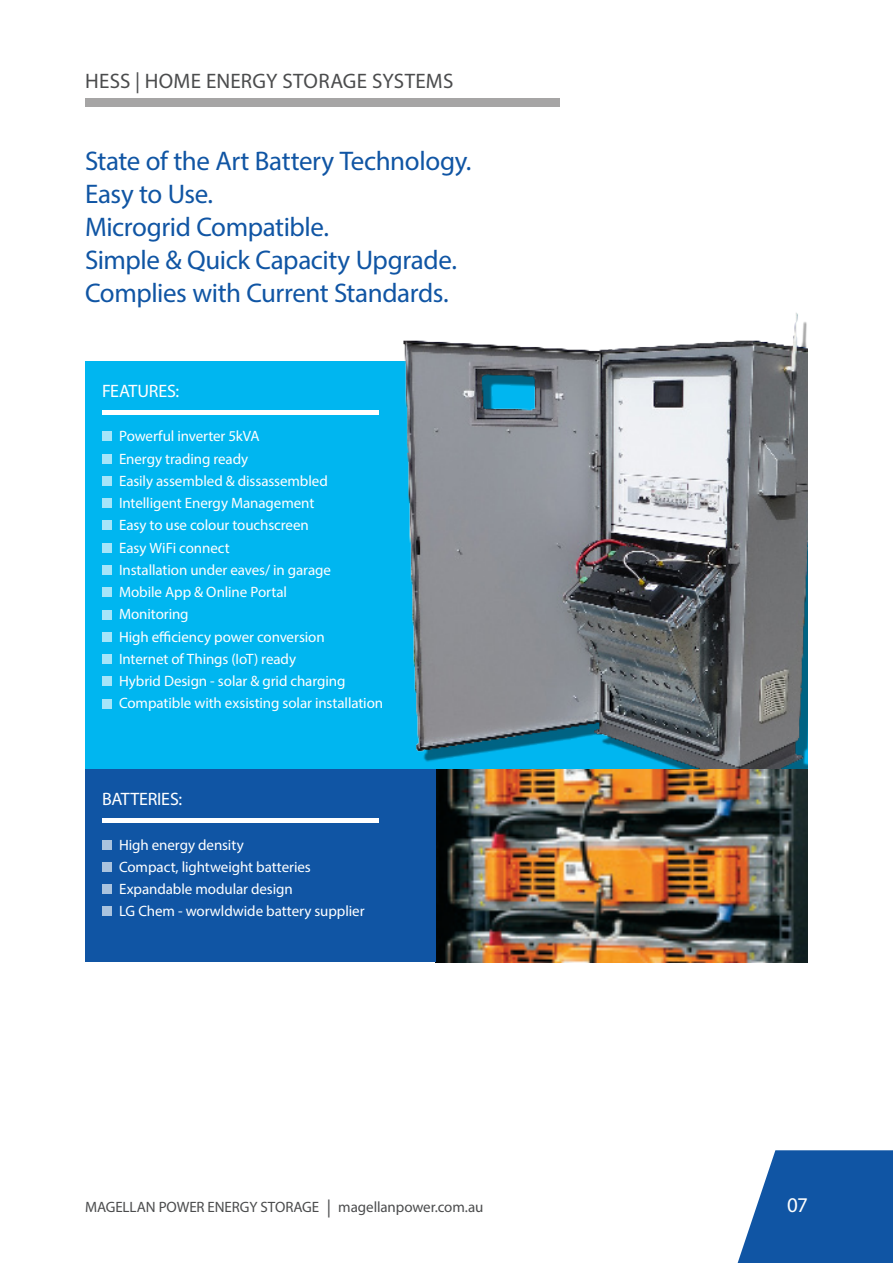
<style>
.page{position:relative;width:893px;height:1263px;background:#fff}
.page>*{position:absolute;margin:0;border:0;box-sizing:border-box;transform-origin:0 0}
.t1{font:27px/33px "Myriad Pro";letter-spacing:-.015em;color:#1055a4}
.t2{font:21px "Myriad Pro";letter-spacing:.01em;color:#4b4c4d}
.t3{font:21px "Myriad Pro";color:#fff}
.t4{font:18px "Myriad Pro";letter-spacing:-.01em;color:#fff}
.t5{font:15px "Myriad Pro";letter-spacing:-.005em;color:#fff}
.t6{font:15px "Myriad Pro";letter-spacing:-.01em;color:#4b4c4d}
.s1{font-size:18px}
</style>
<div class="page">
<svg style="left:737px;top:1150px;width:156px;height:113px;background:#306cb0"></svg>
<div style="left:85px;top:98px;width:475px;height:8px;background:#a6a5a5"></div>
<div style="left:85px;top:361px;width:723px;height:409px;background:#00b6f0"></div>
<div style="left:102px;top:410px;width:276px;height:5px;background:#fff"></div>
<div style="left:102px;top:432px;width:10px;height:9px;background:#a5e5f9"></div>
<div style="left:102px;top:454px;width:10px;height:9px;background:#a5e5f9"></div>
<div style="left:102px;top:476px;width:10px;height:10px;background:#a5e5f9"></div>
<div style="left:102px;top:498px;width:10px;height:10px;background:#a5e5f9"></div>
<div style="left:102px;top:521px;width:10px;height:9px;background:#a5e5f9"></div>
<div style="left:102px;top:543px;width:10px;height:9px;background:#a5e5f9"></div>
<div style="left:102px;top:565px;width:10px;height:10px;background:#a5e5f9"></div>
<div style="left:102px;top:587px;width:10px;height:10px;background:#a5e5f9"></div>
<div style="left:102px;top:610px;width:10px;height:9px;background:#a5e5f9"></div>
<div style="left:102px;top:632px;width:10px;height:9px;background:#a5e5f9"></div>
<div style="left:102px;top:654px;width:10px;height:10px;background:#a5e5f9"></div>
<div style="left:102px;top:676px;width:10px;height:10px;background:#a5e5f9"></div>
<div style="left:102px;top:699px;width:10px;height:9px;background:#a5e5f9"></div>
<img style="left:341px;top:312px;width:467px;height:458px">
<img style="left:436px;top:770px;width:372px;height:192px">
<div style="left:85px;top:770px;width:351px;height:192px;background:#1055a4"></div>
<div style="left:102px;top:818px;width:276px;height:5px;background:#fff"></div>
<div style="left:102px;top:840px;width:10px;height:9px;background:#aac3de"></div>
<div style="left:102px;top:862px;width:10px;height:10px;background:#aac3de"></div>
<div style="left:102px;top:884px;width:10px;height:10px;background:#aac3de"></div>
<div style="left:102px;top:907px;width:10px;height:9px;background:#aac3de"></div>
<p class="t2" style="left:85px;top:68px;width:370px">HESS | HOME ENERGY STORAGE SYSTEMS</p>
<p class="t1" style="left:85px;top:144px;width:388px">State of the Art Battery Technology.<br>Easy to Use.<br>Microgrid Compatible.<br>Simple &amp; Quick Capacity Upgrade.<br>Complies with Current Standards.</p>
<p class="t4" style="left:102px;top:380px;width:79px">FEATURES:</p>
<p class="t5" style="left:119px;top:427px;width:142px">Powerful inverter 5kVA</p>
<p class="t5" style="left:119px;top:449px;width:131px">Energy trading ready</p>
<p class="t5" style="left:119px;top:471px;width:210px">Easily assembled &amp; dissassembled</p>
<p class="t5" style="left:119px;top:494px;width:197px">Intelligent Energy Management</p>
<p class="t5" style="left:119px;top:516px;width:191px">Easy to use colour touchscreen</p>
<p class="t5" style="left:119px;top:538px;width:112px">Easy WiFi connect</p>
<p class="t5" style="left:119px;top:560px;width:214px">Installation under eaves/ in garage</p>
<p class="t5" style="left:119px;top:583px;width:170px">Mobile App &amp; Online Portal</p>
<p class="t5" style="left:119px;top:605px;width:71px">Monitoring</p>
<p class="t5" style="left:119px;top:627px;width:207px">High efficiency power conversion</p>
<p class="t5" style="left:119px;top:649px;width:179px">Internet of Things (IoT) ready</p>
<p class="t5" style="left:119px;top:672px;width:228px">Hybrid Design - solar &amp; grid charging</p>
<p class="t5" style="left:119px;top:694px;width:266px">Compatible with exsisting solar installation</p>
<p class="t4" style="left:102px;top:788px;width:82px">BATTERIES:</p>
<p class="t5" style="left:119px;top:835px;width:126px">High energy density</p>
<p class="t5" style="left:119px;top:857px;width:193px">Compact, lightweight batteries</p>
<p class="t5" style="left:119px;top:880px;width:175px">Expandable modular design</p>
<p class="t5" style="left:119px;top:902px;width:247px">LG Chem - worwldwide battery supplier</p>
<p class="t6" style="left:85px;top:1198px;width:400px">MAGELLAN POWER ENERGY STORAGE <span class="s1">|</span> magellanpower.com.au</p>
<h2 class="t3" style="left:787px;top:1192px;width:22px">07</h2>
</div>
